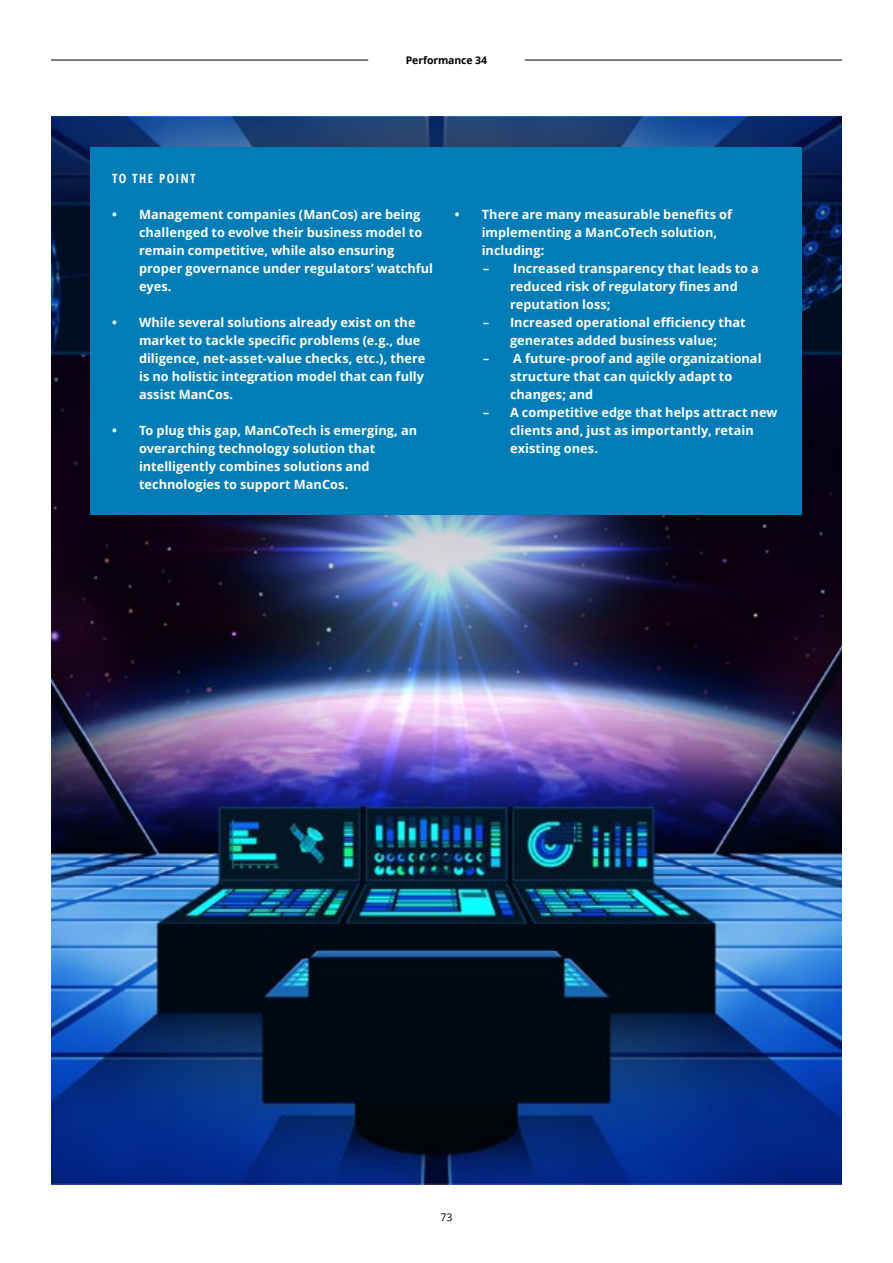
<style>
.page{position:relative;width:893px;height:1263px;background:#fff}
.page>*{position:absolute;margin:0;border:0;box-sizing:border-box;transform-origin:0 0}
.t1{font:700 12.75px/18px "Open Sans";letter-spacing:.005em;color:#fff}
.t2{font:700 12.75px "Open Sans Condensed";letter-spacing:.115em;color:#fff}
.t3{font:700 10.5px "Open Sans";letter-spacing:-.01em;color:#000}
.t4{font:10.5px "Open Sans";color:#000}
.s1{font-family:"Open Sans Condensed"}
</style>
<div class="page">
<hr style="left:525px;top:60px;width:317px;height:1px;background:#000">
<hr style="left:51px;top:60px;width:317px;height:1px;background:#000">
<img style="left:51px;top:770px;width:791px;height:414px">
<img style="left:51px;top:117px;width:791px;height:653px">
<div style="left:91px;top:147px;width:711px;height:367px;background:#007db6"></div>
<p class="t3" style="left:406px;top:53px;width:83px">Performance 34</p>
<p class="t2" style="left:112px;top:169px;width:85px">TO THE POINT</p>
<p class="t1" style="left:139px;top:205px;width:296px;text-indent:-27px">• Management companies (ManCos) are being challenged to evolve their business model to remain competitive, while also ensuring proper governance under regulators’ watchful eyes.</p>
<p class="t1" style="left:139px;top:313px;width:288px;text-indent:-27px">• While several solutions already exist on the market to tackle specific problems (e.g., due diligence, net-asset-value checks, etc.), there is no holistic integration model that can fully assist ManCos.</p>
<p class="t1" style="left:139px;top:421px;width:280px;text-indent:-27px">• To plug this gap, ManCoTech is emerging, an overarching technology solution that intelligently combines solutions and technologies to support ManCos.</p>
<p class="t1" style="left:482px;top:205px;width:252px;text-indent:-27px">• There are many measurable benefits of implementing a ManCoTech solution, including:</p>
<p class="t1" style="left:510px;top:259px;width:250px;text-indent:-27px"><span class="s1">–</span> Increased transparency that leads to a reduced risk of regulatory fines and reputation loss;</p>
<p class="t1" style="left:483px;top:313px;width:264px;text-align:center"><span class="s1">–</span> Increased operational efficiency that generates added business value;</p>
<p class="t1" style="left:510px;top:349px;width:253px;text-indent:-27px"><span class="s1">–</span> A future-proof and agile organizational structure that can quickly adapt to changes; and</p>
<p class="t1" style="left:510px;top:403px;width:269px;text-indent:-27px"><span class="s1">–</span> A competitive edge that helps attract new clients and, just as importantly, retain existing ones.</p>
<p class="t4" style="left:441px;top:1210px;width:13px">73</p>
</div>
